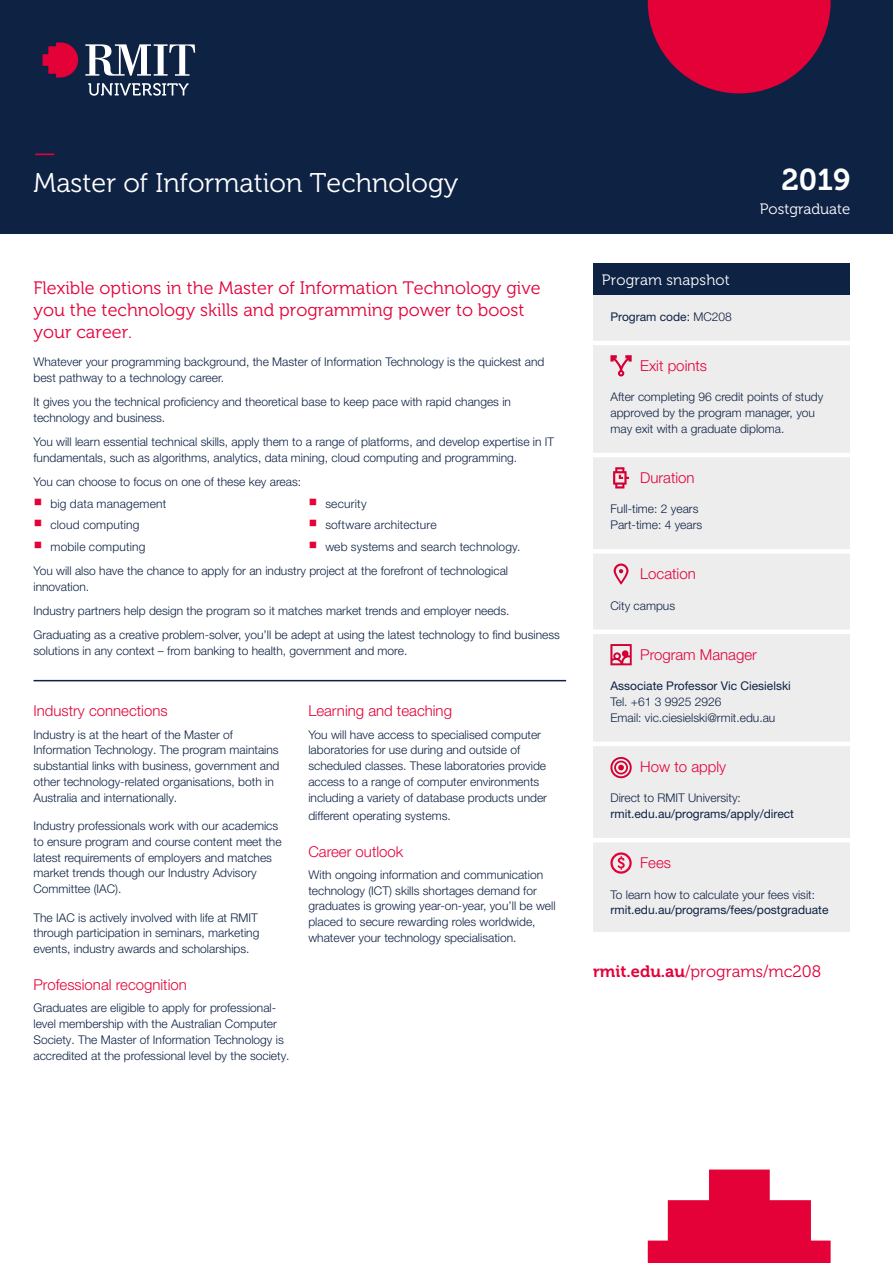
<style>
.page{position:relative;width:893px;height:1263px;background:#fff}
.page>*{position:absolute;margin:0;border:0;box-sizing:border-box;transform-origin:0 0}
.t1{font:30px "Museo 700";color:#fff}
.t2{font:27px "Museo 300";color:#fff}
.t3{font:27px "Museo 300";color:#e40138}
.t4{font:18px/21.8px "Museo 300";color:#e40138}
.t5{font:16.5px "Museo 300";color:#e40138}
.t6{font:300 15px "Helvetica Neue LT Pro";color:#e40138}
.t7{font:15px "Museo 300";letter-spacing:.01em;color:#fff}
.t8{font:300 12px/15.8px "Helvetica Neue LT Pro";color:#0e2244}
.t9{font:12px "Helvetica Neue LT Pro";color:#0e2244}
.s1{color:#e40138}
.s2{font-weight:300}
.s3{font-family:"Museo 700"}
</style>
<div class="page">
<div style="left:0;top:0;width:893px;height:234px;background:#0e2244"></div>
<svg style="left:43px;top:43px;width:35px;height:35px"></svg>
<svg style="left:85px;top:44px;width:110px;height:32px"></svg>
<svg style="left:88px;top:83px;width:101px;height:13px"></svg>
<svg style="left:648px;top:1px;width:183px;height:92px"></svg>
<svg style="left:648px;top:1169px;width:183px;height:94px"></svg>
<hr style="left:648px;top:0;width:183px;height:1px;background:#e40138">
<hr style="left:34px;top:680px;width:532px;height:1px;background:#0e2244">
<div style="left:593px;top:295px;width:257px;height:636px;background:#ededed"></div>
<hr style="left:568px;top:341px;width:308px;height:4px;background:#fff">
<hr style="left:568px;top:453px;width:308px;height:4px;background:#fff">
<div style="left:568px;top:549px;width:308px;height:5px;background:#fff"></div>
<hr style="left:568px;top:630px;width:308px;height:4px;background:#fff">
<hr style="left:568px;top:742px;width:308px;height:4px;background:#fff">
<hr style="left:568px;top:838px;width:308px;height:4px;background:#fff">
<svg style="left:610px;top:355px;width:22px;height:21px"></svg>
<svg style="left:613px;top:467px;width:16px;height:21px"></svg>
<svg style="left:614px;top:563px;width:14px;height:22px"></svg>
<svg style="left:610px;top:644px;width:22px;height:21px"></svg>
<div style="left:593px;top:264px;width:257px;height:31px;background:#0e2244"></div>
<div style="left:610px;top:852px;width:22px;height:22px;border:2px solid #e40138;border-radius:50%"></div>
<svg style="left:617px;top:856px;width:8px;height:14px"></svg>
<svg style="left:610px;top:757px;width:22px;height:21px"></svg>
<h2 class="t3" style="left:34px;top:138px;width:24px">—</h2>
<h2 class="t2" style="left:34px;top:168px;width:426px">Master of Information Technology</h2>
<h3 class="t4" style="left:34px;top:278px;width:509px">Flexible options in the Master of Information Technology give you the technology skills and programming power to boost your career.</h3>
<p class="t8" style="left:34px;top:354px;width:512px">Whatever your programming background, the Master of Information Technology is the quickest and best pathway to a technology career.</p>
<p class="t8" style="left:34px;top:394px;width:479px">It gives you the technical proficiency and theoretical base to keep pace with rapid changes in technology and business.</p>
<p class="t8" style="left:34px;top:434px;width:522px">You will learn essential technical skills, apply them to a range of platforms, and develop expertise in IT fundamentals, such as algorithms, analytics, data mining, cloud computing and programming.</p>
<p class="t8" style="left:34px;top:474px;width:269px">You can choose to focus on one of these key areas:</p>
<p class="t8" style="left:34px;top:495px;width:134px"><span class="s1">○</span> big data management</p>
<p class="t8" style="left:34px;top:517px;width:107px"><span class="s1">○</span> cloud computing</p>
<p class="t8" style="left:34px;top:538px;width:113px"><span class="s1">○</span> mobile computing</p>
<p class="t8" style="left:308px;top:495px;width:60px"><span class="s1">○</span> security</p>
<p class="t8" style="left:308px;top:517px;width:130px"><span class="s1">○</span> software architecture</p>
<p class="t8" style="left:34px;top:534px;width:489px;line-height:24.3px;text-indent:275px"><span class="s1">○</span> web systems and search technology.<br>You will also have the chance to apply for an industry project at the forefront of technological</p>
<p class="t8" style="left:34px;top:574px;width:528px;line-height:24.3px">innovation.<br>Industry partners help design the program so it matches market trends and employer needs.<br>Graduating as a creative problem-solver, you’ll be adept at using the latest technology to find business</p>
<p class="t8" style="left:34px;top:642px;width:375px">solutions in any context – from banking to health, government and more.</p>
<p class="t6" style="left:34px;top:702px;width:136px">Industry connections</p>
<p class="t8" style="left:34px;top:726px;width:247px">Industry is at the heart of the Master of Information Technology. The program maintains substantial links with business, government and other technology-related organisations, both in Australia and internationally.</p>
<p class="t8" style="left:34px;top:818px;width:250px">Industry professionals work with our academics to ensure program and course content meet the latest requirements of employers and matches market trends though our Industry Advisory Committee (IAC).</p>
<p class="t8" style="left:34px;top:909px;width:227px">The IAC is actively involved with life at RMIT through participation in seminars, marketing events, industry awards and scholarships.</p>
<p class="t6" style="left:34px;top:976px;width:155px">Professional recognition</p>
<p class="t8" style="left:34px;top:1000px;width:258px">Graduates are eligible to apply for professional&shy;level membership with the Australian Computer Society. The Master of Information Technology is accredited at the professional level by the society.</p>
<p class="t6" style="left:308px;top:702px;width:145px">Learning and teaching</p>
<p class="t8" style="left:308px;top:726px;width:240px">You will have access to specialised computer laboratories for use during and outside of scheduled classes. These laboratories provide access to a range of computer environments including a variety of database products under</p>
<p class="t8" style="left:308px;top:807px;width:144px">different operating systems.</p>
<p class="t6" style="left:308px;top:842px;width:97px">Career outlook</p>
<p class="t8" style="left:308px;top:866px;width:249px">With ongoing information and communication technology (ICT) skills shortages demand for graduates is growing year-on-year, you’ll be well placed to secure rewarding roles worldwide, whatever your technology specialisation.</p>
<p class="t7" style="left:602px;top:272px;width:129px">Program snapshot</p>
<h1 class="t1" style="left:781px;top:163px;width:71px">2019</h1>
<p class="t7" style="left:760px;top:201px;width:92px">Postgraduate</p>
<p class="t9" style="left:610px;top:309px;width:123px">Program code: <span class="s2">MC208</span></p>
<p class="t6" style="left:640px;top:356px;width:68px">Exit points</p>
<p class="t8" style="left:610px;top:389px;width:214px">After completing 96 credit points of study approved by the program manager, you may exit with a graduate diploma.</p>
<p class="t6" style="left:640px;top:468px;width:56px">Duration</p>
<p class="t8" style="left:610px;top:501px;width:93px">Full-time: 2 years<br>Part-time: 4 years</p>
<p class="t6" style="left:640px;top:565px;width:57px">Location</p>
<p class="t8" style="left:610px;top:597px;width:66px">City campus</p>
<p class="t6" style="left:640px;top:645px;width:118px">Program Manager</p>
<p class="t9" style="left:610px;top:679px;width:182px">Associate Professor Vic Ciesielski</p>
<p class="t8" style="left:610px;top:694px;width:166px">Tel. +61 3 9925 2926<br>Email: vic.ciesielski@rmit.edu.au</p>
<p class="t6" style="left:640px;top:757px;width:87px">How to apply</p>
<p class="t8" style="left:610px;top:790px;width:132px">Direct to RMIT University:</p>
<p class="t9" style="left:610px;top:807px;width:185px">rmit.edu.au/programs/apply/direct</p>
<p class="t6" style="left:640px;top:853px;width:32px">Fees</p>
<p class="t8" style="left:610px;top:886px;width:206px">To learn how to calculate your fees visit:</p>
<p class="t9" style="left:610px;top:903px;width:220px">rmit.edu.au/programs/fees/postgraduate</p>
<h3 class="t5" style="left:593px;top:963px;width:229px"><span class="s3">rmit.edu.au</span>/programs/mc208</h3>
</div>
